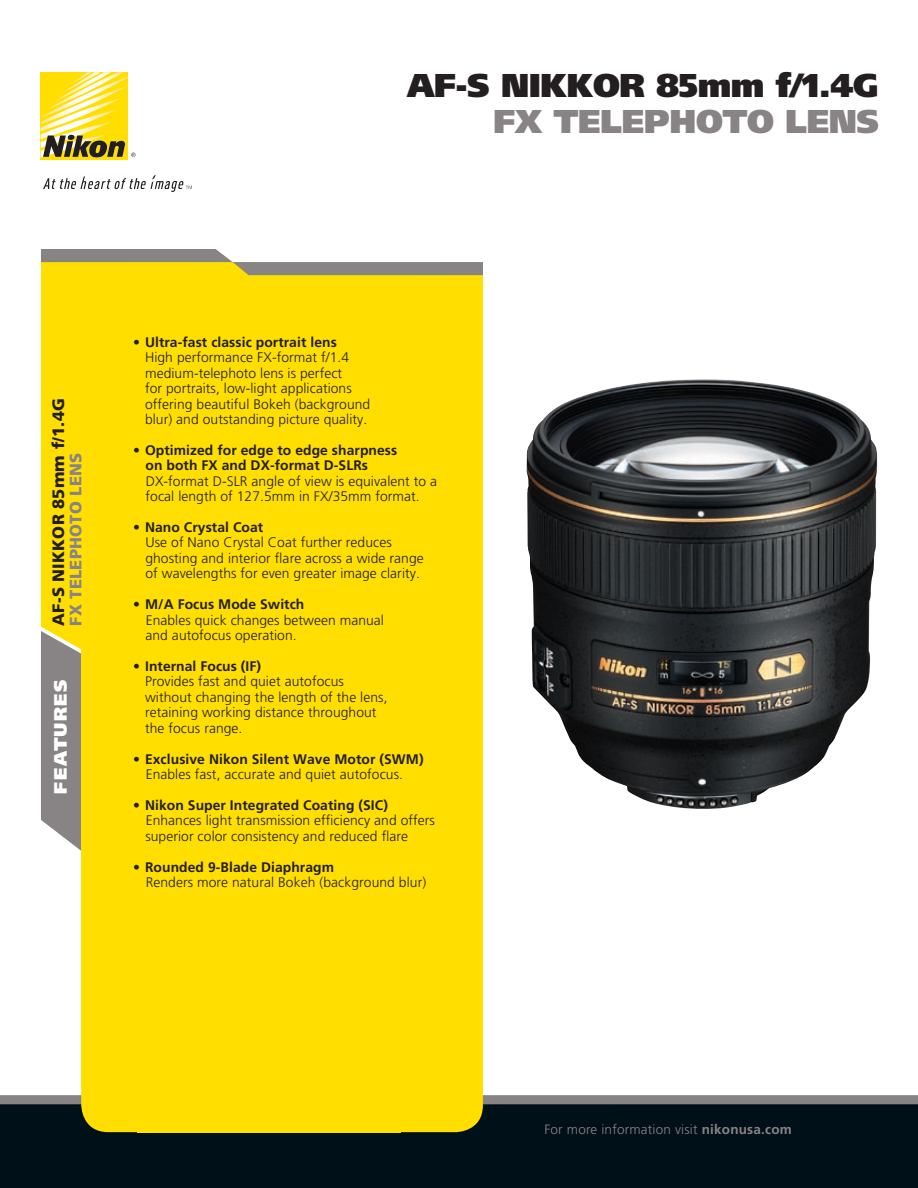
<style>
.page{position:relative;width:918px;height:1188px;background:#fff}
.page>*{position:absolute;margin:0;border:0;box-sizing:border-box;transform-origin:0 0}
.t1{font:900 33px "Frutiger";letter-spacing:-.015em;color:#231f20}
.t2{font:900 33px "Frutiger";letter-spacing:-.015em;color:#888485}
.t3{font:900 18px "Frutiger";letter-spacing:.075em;color:#fff}
.t4{font:900 16.5px "Frutiger";letter-spacing:.015em;color:#231f20}
.t5{font:900 16.5px "Frutiger";letter-spacing:.015em;color:#888485}
.t6{font:300 13.8px/15.3px "Frutiger";letter-spacing:.005em;color:#231f20}
.t7{font:700 13.8px/15.3px "Frutiger";letter-spacing:.005em;color:#231f20}
.t8{font:300 13.5px "Frutiger";letter-spacing:.015em;color:#888485}
.s1{font-weight:700}
</style>
<div class="page">
<div style="left:0;top:1097px;width:918px;height:91px;background:#001019"></div>
<div style="left:0;top:1095px;width:918px;height:9px;background:#888485"></div>
<img style="left:526px;top:379px;width:351px;height:430px">
<div style="left:138px;top:1077px;width:263px;height:55px;background:#ffde00"></div>
<div style="left:81px;top:262px;width:361px;height:826px;background:#ffde00"></div>
<div style="left:410px;top:263px;width:73px;height:829px;background:#ffde00"></div>
<div style="left:81px;top:1023px;width:110px;height:109px;background:#ffde00;border-radius:27px"></div>
<div style="left:374px;top:1023px;width:109px;height:109px;background:#ffde00;border-radius:27px"></div>
<svg style="left:41px;top:249px;width:442px;height:602px"></svg>
<svg style="left:43px;top:175px;width:149px;height:17px"></svg>
<div style="left:41px;top:72px;width:87px;height:88px;background:#ffde00"></div>
<svg style="left:41px;top:72px;width:94px;height:86px"></svg>
<h1 class="t1" style="left:407px;top:65px;width:473px">AF-S NIKKOR 85MM F/1.4G</h1>
<h1 class="t2" style="left:493px;top:102px;width:361px">FX TELEPHOTO LENS</h1>
<p class="t4" style="left:48px;top:626px;width:229px;rotate:-90deg">AF-S NIKKOR 85mm f/1.4G</p>
<p class="t5" style="left:66px;top:626px;width:172px;rotate:-90deg">FX telephoto Lens</p>
<h2 class="t3" style="left:50px;top:794px;width:115px;rotate:-90deg">FEATURES</h2>
<p class="t7" style="left:133px;top:334px;width:205px">• Ultra-fast classic portrait lens</p>
<p class="t6" style="left:145px;top:350px;width:227px">High performance FX-format f/1.4 medium-telephoto lens is perfect<br>for portraits, low-light applications offering beautiful Bokeh (background blur) and outstanding picture quality.</p>
<p class="t7" style="left:146px;top:442px;width:253px;text-indent:-12px">• Optimized for edge to edge sharpness on both FX and DX-format D-SLRs</p>
<p class="t6" style="left:146px;top:473px;width:293px">DX-format D-SLR angle of view is equivalent to a focal length of 127.5mm in FX/35mm format.</p>
<p class="t7" style="left:133px;top:520px;width:132px">• Nano Crystal Coat</p>
<p class="t6" style="left:145px;top:535px;width:280px">Use of Nano Crystal Coat further reduces ghosting and interior flare across a wide range of wavelengths for even greater image clarity.</p>
<p class="t7" style="left:133px;top:597px;width:173px">• M/A Focus Mode Switch</p>
<p class="t6" style="left:145px;top:612px;width:240px">Enables quick changes between manual and autofocus operation.</p>
<p class="t7" style="left:133px;top:658px;width:130px">• Internal Focus (IF)</p>
<p class="t6" style="left:145px;top:674px;width:244px">Provides fast and quiet autofocus without changing the length of the lens, retaining working distance throughout the focus range.</p>
<p class="t7" style="left:133px;top:751px;width:292px">• Exclusive Nikon Silent Wave Motor (SWM)</p>
<p class="t6" style="left:146px;top:766px;width:259px">Enables fast, accurate and quiet autofocus.</p>
<p class="t7" style="left:133px;top:797px;width:256px">• Nikon Super Integrated Coating (SIC)</p>
<p class="t6" style="left:145px;top:813px;width:291px">Enhances light transmission efficiency and offers superior color consistency and reduced flare</p>
<p class="t7" style="left:133px;top:859px;width:202px">• Rounded 9-Blade Diaphragm</p>
<p class="t6" style="left:146px;top:875px;width:282px">Renders more natural Bokeh (background blur)</p>
<p class="t8" style="left:544px;top:1122px;width:249px">For more information visit <span class="s1">nikonusa.com</span></p>
</div>
